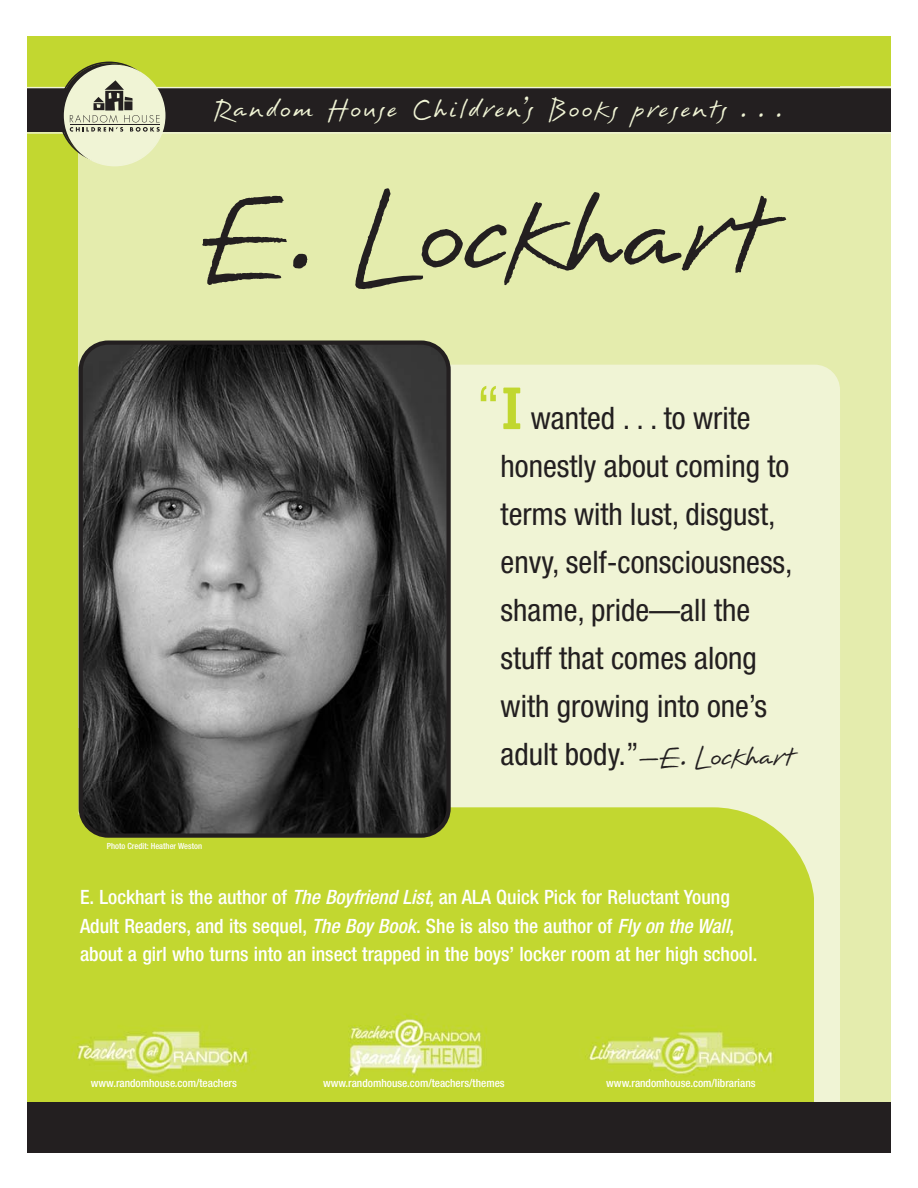
<style>
.page{position:relative;width:918px;height:1188px;background:#fff}
.page>*{position:absolute;margin:0;border:0;box-sizing:border-box;transform-origin:0 0}
.t1{font:148.05px "Erazure";color:#231f20}
.t2{font:33.9px "Erazure";letter-spacing:.085em;color:#f0f4d5}
.t3{font:condensed 31.05px/48px "Helvetica Neue";color:#231f20}
.t4{font:500 condensed 19.8px/28.2px "Helvetica Neue";color:#fff}
.t5{font:500 condensed 11.25px "Helvetica Neue";color:#fff}
.t6{font:500 condensed 8.4px "Helvetica Neue";color:#fff}
.s1{font-size:60.6px;color:#c1d72f}
.s2{font-family:"Officina Serif";font-weight:700;font-stretch:normal;font-size:60.6px;color:#c1d72f}
.s3{font-family:"Erazure";font-stretch:normal;font-size:35.25px}
.s4{font-style:italic}
</style>
<div class="page">
<img style="left:28px;top:36px;width:863px;height:1066px">
<div style="left:840px;top:87px;width:51px;height:1015px;background:#e4ecad"></div>
<div style="left:79px;top:87px;width:761px;height:641px;background:#e4ecad"></div>
<div style="left:815px;top:654px;width:25px;height:448px;background:#f0f4d5"></div>
<div style="left:28px;top:1102px;width:863px;height:51px;background:#231f20"></div>
<div style="left:79px;top:365px;width:761px;height:373px;background:#f0f4d5;border-radius:25px"></div>
<svg style="left:79px;top:738px;width:736px;height:231px;background:#cbdd52"></svg>
<svg style="left:79px;top:340px;width:372px;height:498px;background:#575756"></svg>
<svg style="left:28px;top:62px;width:863px;height:104px"></svg>
<h2 class="t2" style="left:214px;top:95px;width:569px">Random House Children’s Books presents . . .</h2>
<h1 class="t1" style="left:201px;top:176px;width:569px">E. Lockhart</h1>
<p class="t6" style="left:107px;top:843px;width:97px">Photo Credit: Heather Weston</p>
<h3 class="t3" style="left:501px;top:397px;width:295px;text-indent:-25px"><span class="s1">“</span><span class="s2">I</span> wanted . . . to write honestly about coming to terms with lust, disgust, envy, self-consciousness, shame, pride—all the stuff that comes along with growing into one’s adult body.”<span class="s3">—E. Lockhart</span></h3>
<p class="t4" style="left:80px;top:885px;width:679px">E. Lockhart is the author of <span class="s4">The Boyfriend List</span>, an ALA Quick Pick for Reluctant Young<br>Adult Readers, and its sequel, <span class="s4">The Boy Book</span>. She is also the author of <span class="s4">Fly on the Wall</span>, about a girl who turns into an insect trapped in the boys’ locker room at her high school.</p>
<p class="t5" style="left:91px;top:1079px;width:148px">www.randomhouse.com/teachers</p>
<p class="t5" style="left:323px;top:1079px;width:183px">www.randomhouse.com/teachers/themes</p>
<p class="t5" style="left:606px;top:1079px;width:151px">www.randomhouse.com/librarians</p>
</div>
